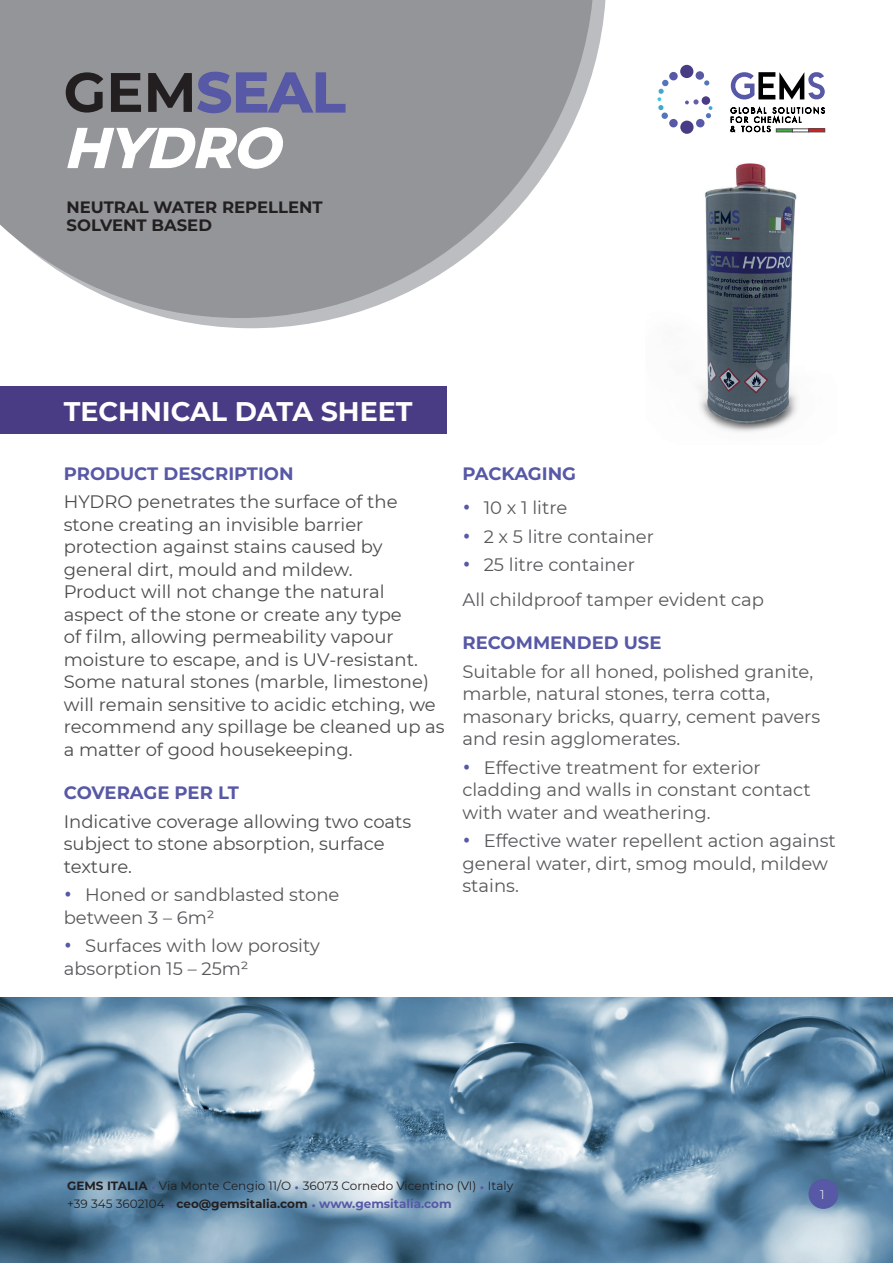
<style>
.page{position:relative;width:893px;height:1263px;background:#fff}
.page>*{position:absolute;margin:0;border:0;box-sizing:border-box;transform-origin:0 0}
.t1{font:italic 700 55.5px/55.5px "Montserrat";color:#fff}
.t2{font:700 27px "Montserrat";color:#fff}
.t3{font:18px/22.5px "Montserrat";color:#4b4c4d}
.t4{font:18px/22.5px "Montserrat";color:#57585a}
.t5{font:700 18px "Montserrat";color:#5758a6}
.t6{font:700 16.5px/18px "Montserrat";color:#231f20}
.t7{font:300 12.6px "Montserrat";color:#fff}
.t8{font:12px/18px "Montserrat";color:#231f20}
.s1{font-style:normal;color:#231f20}
.s2{font-style:normal;color:#5758a6}
.s3{font-family:"Gotham Narrow";font-size:19.5px;color:#5758a6}
.s4{font-weight:700}
.s5{font-family:"Gotham Narrow";color:#5758a6}
.s6{font-weight:700;color:#5758a6}
</style>
<div class="page">
<img style="left:0;top:997px;width:893px;height:266px">
<svg style="left:167px;top:0;width:439px;height:329px"></svg>
<svg style="left:0;top:0;width:594px;height:318px;background:#a3a5a7"></svg>
<div style="left:680px;top:121px;width:13px;height:13px;background:#493b84;border-radius:50%"></div>
<div style="left:669px;top:119px;width:9px;height:8px;background:#5758a6;border-radius:50%"></div>
<div style="left:661px;top:113px;width:7px;height:6px;background:#5376bb;border-radius:50%"></div>
<div style="left:696px;top:119px;width:8px;height:8px;background:#5758a6;border-radius:50%"></div>
<div style="left:680px;top:65px;width:13px;height:13px;background:#493b84;border-radius:50%"></div>
<div style="left:696px;top:71px;width:8px;height:9px;background:#5758a6;border-radius:50%"></div>
<div style="left:702px;top:96px;width:8px;height:9px;background:#493b84;border-radius:50%"></div>
<svg style="left:704px;top:80px;width:5px;height:6px"></svg>
<div style="left:669px;top:72px;width:9px;height:8px;background:#5758a6;border-radius:50%"></div>
<svg style="left:657px;top:80px;width:11px;height:30px"></svg>
<svg style="left:706px;top:106px;width:6px;height:12px"></svg>
<svg style="left:685px;top:99px;width:14px;height:6px"></svg>
<svg style="left:730px;top:107px;width:95px;height:25px"></svg>
<svg style="left:730px;top:72px;width:95px;height:28px"></svg>
<div style="left:776px;top:129px;width:17px;height:3px;background:#40ae49;border:1px solid #4b4c4d"></div>
<hr style="left:792px;top:129px;width:17px;height:3px;background:#fff">
<div style="left:808px;top:129px;width:17px;height:3px;border:1px solid #4b4c4d"></div>
<div style="left:809px;top:1179px;width:29px;height:29px;background:#5758a6;border-radius:50%"></div>
<div style="left:808px;top:1179px;width:30px;height:30px;border:1px solid #5758a6;border-radius:50%"></div>
<div style="left:0;top:386px;width:446px;height:48px;background:#493b84"></div>
<img style="left:697px;top:163px;width:101px;height:269px">
<h1 class="t1" style="left:64px;top:62px;width:283px"><span class="s1">GEM</span><span class="s2">SEAL<br></span>HYDRO</h1>
<p class="t6" style="left:67px;top:197px;width:258px">NEUTRAL WATER REPELLENT<br>SOLVENT BASED</p>
<h2 class="t2" style="left:64px;top:392px;width:350px">TECHNICAL DATA SHEET</h2>
<p class="t5" style="left:64px;top:460px;width:231px">PRODUCT DESCRIPTION</p>
<p class="t3" style="left:64px;top:490px;width:382px">HYDRO penetrates the surface of the stone creating an invisible barrier protection against stains caused by general dirt, mould and mildew.<br>Product will not change the natural aspect of the stone or create any type<br>of film, allowing permeability vapour moisture to escape, and is UV-resistant.<br>Some natural stones (marble, limestone) will remain sensitive to acidic etching, we recommend any spillage be cleaned up as a matter of good housekeeping.</p>
<p class="t5" style="left:64px;top:780px;width:177px">COVERAGE PER LT</p>
<p class="t3" style="left:64px;top:809px;width:349px">Indicative coverage allowing two coats subject to stone absorption, surface texture.</p>
<p class="t4" style="left:64px;top:883px;width:277px"><span class="s3">•</span> Honed or sandblasted stone between 3 – 6m²</p>
<p class="t4" style="left:64px;top:934px;width:258px"><span class="s3">•</span> Surfaces with low porosity absorption 15 – 25m²</p>
<p class="t5" style="left:462px;top:460px;width:115px">PACKAGING</p>
<p class="t4" style="left:462px;top:496px;width:106px"><span class="s3">•</span> 10 x 1 litre</p>
<p class="t4" style="left:462px;top:524px;width:193px"><span class="s3">•</span> 2 x 5 litre container</p>
<p class="t4" style="left:462px;top:547px;width:303px;line-height:34.5px"><span class="s3">•</span> 25 litre container<br>All childproof tamper evident cap</p>
<p class="t5" style="left:462px;top:630px;width:201px">RECOMMENDED USE</p>
<p class="t4" style="left:462px;top:659px;width:359px">Suitable for all honed, polished granite, marble, natural stones, terra cotta, masonary bricks, quarry, cement pavers and resin agglomerates.</p>
<p class="t4" style="left:462px;top:755px;width:350px"><span class="s3">•</span> Effective treatment for exterior cladding and walls in constant contact with water and weathering.</p>
<p class="t4" style="left:462px;top:829px;width:375px"><span class="s3">•</span> Effective water repellent action against general water, dirt, smog mould, mildew stains.</p>
<p class="t8" style="left:67px;top:1176px;width:447px"><span class="s4">GEMS ITALIA</span> <span class="s5">•</span> Via Monte Cengio 11/O <span class="s5">•</span> 36073 Cornedo Vicentino (VI) <span class="s5">•</span> Italy +39 345 3602104 <span class="s5">•</span> <span class="s4">ceo@gemsitalia.com</span> <span class="s5">•</span> <span class="s6">www.gemsitalia.com</span></p>
<p class="t7" style="left:820px;top:1185px;width:6px">1</p>
</div>
